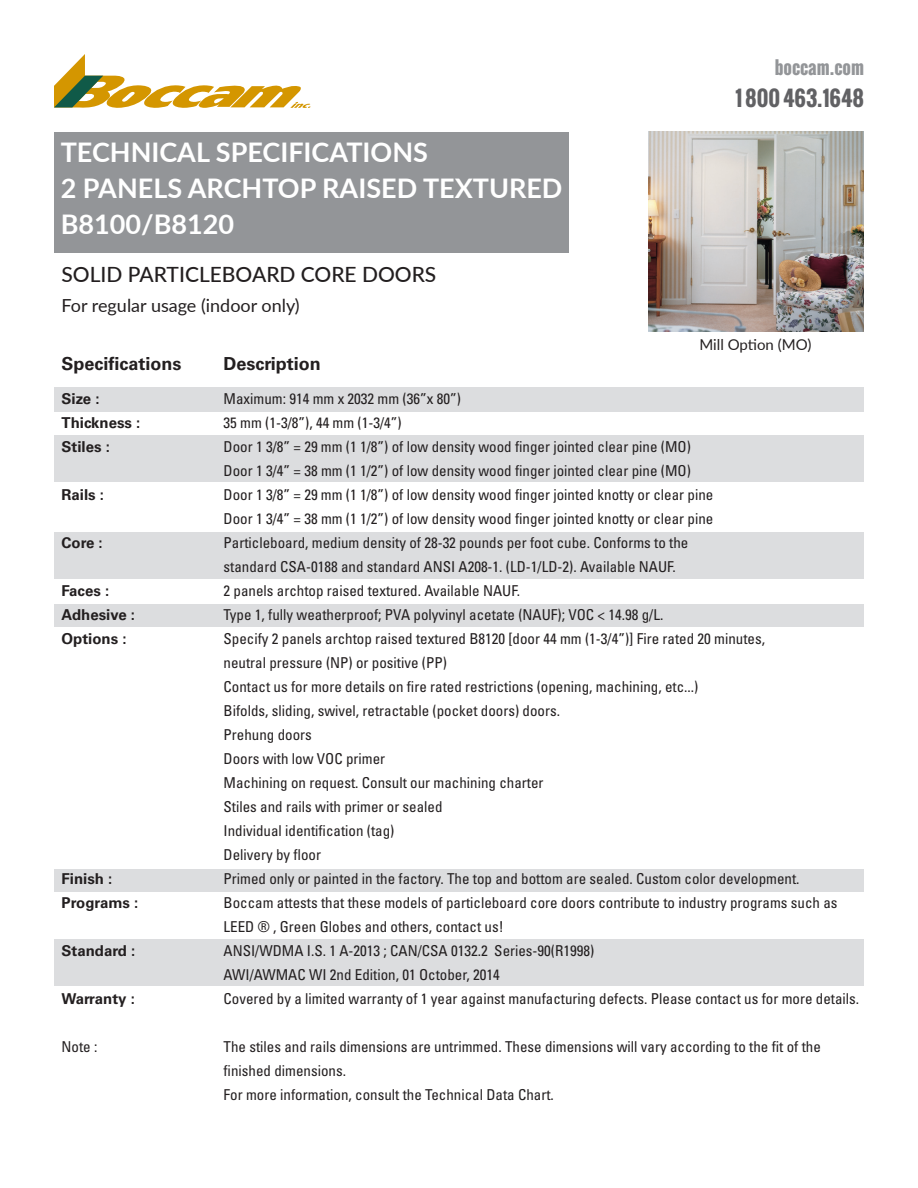
<style>
.page{position:relative;width:918px;height:1188px;background:#fff}
.page>*{position:absolute;margin:0;border:0;box-sizing:border-box;transform-origin:0 0}
.t1{font:700 27px "Lato";color:#fff}
.t2{font:500 21px "Lato";color:#231f20}
.t3{font:700 21px "Oswald";color:#616164}
.t4{font:18px "Lato";color:#231f20}
.t5{font:700 18px "Univers";color:#231f20}
.t6{font:700 18px "Oswald";color:#939598}
.t7{font:condensed 15px/24px "Univers";color:#231f20}
.t8{font:700 15px "Univers";color:#231f20}
.t9{font:15px "Lato";color:#231f20}
</style>
<div class="page">
<div style="left:54px;top:940px;width:810px;height:46px;background:#dcdddf"></div>
<div style="left:54px;top:869px;width:810px;height:23px;background:#dcdddf"></div>
<div style="left:54px;top:604px;width:810px;height:23px;background:#dcdddf"></div>
<div style="left:54px;top:435px;width:810px;height:46px;background:#dcdddf"></div>
<svg style="left:54px;top:54px;width:256px;height:54px"></svg>
<div style="left:54px;top:132px;width:514px;height:121px;background:#939598"></div>
<img style="left:648px;top:132px;width:216px;height:200px">
<div style="left:54px;top:387px;width:810px;height:24px;background:#dcdddf"></div>
<div style="left:54px;top:533px;width:810px;height:46px;background:#dcdddf"></div>
<p class="t1" style="left:61px;top:132px;width:369px">TECHNICAL SPECIFICATIONS</p>
<p class="t1" style="left:61px;top:168px;width:503px">2 PANELS ARCHTOP RAISED TEXTURED</p>
<p class="t1" style="left:61px;top:204px;width:175px">B8100/B8120</p>
<p class="t2" style="left:62px;top:259px;width:376px">SOLID PARTICLEBOARD CORE DOORS</p>
<p class="t4" style="left:62px;top:293px;width:240px">For regular usage (indoor only)</p>
<p class="t5" style="left:62px;top:353px;width:122px">Specifications</p>
<p class="t5" style="left:224px;top:353px;width:99px">Description</p>
<p class="t6" style="left:775px;top:54px;width:91px">boccam.com</p>
<p class="t3" style="left:736px;top:83px;width:130px">1 800 463.1648</p>
<p class="t9" style="left:699px;top:333px;width:114px">Mill Option (MO)</p>
<p class="t8" style="left:62px;top:390px;width:40px">Size :</p>
<p class="t7" style="left:224px;top:386px;width:239px">Maximum: 914 mm x 2032 mm (36”x 80”)</p>
<p class="t8" style="left:62px;top:414px;width:80px">Thickness :</p>
<p class="t7" style="left:224px;top:410px;width:180px">35 mm (1-3/8”), 44 mm (1-3/4”)</p>
<p class="t8" style="left:62px;top:438px;width:50px">Stiles :</p>
<p class="t7" style="left:224px;top:434px;width:469px">Door 1 3/8” = 29 mm (1 1/8”) of low density wood finger jointed clear pine (MO)</p>
<p class="t7" style="left:224px;top:458px;width:469px">Door 1 3/4” = 38 mm (1 1/2”) of low density wood finger jointed clear pine (MO)</p>
<p class="t8" style="left:62px;top:486px;width:44px">Rails :</p>
<p class="t7" style="left:224px;top:482px;width:491px">Door 1 3/8” = 29 mm (1 1/8”) of low density wood finger jointed knotty or clear pine</p>
<p class="t7" style="left:224px;top:506px;width:491px">Door 1 3/4” = 38 mm (1 1/2”) of low density wood finger jointed knotty or clear pine</p>
<p class="t8" style="left:62px;top:534px;width:43px">Core :</p>
<p class="t7" style="left:224px;top:530px;width:466px">Particleboard, medium density of 28-32 pounds per foot cube. Conforms to the</p>
<p class="t7" style="left:224px;top:554px;width:454px">standard CSA-0188 and standard ANSI A208-1. (LD-1/LD-2). Available NAUF.</p>
<p class="t8" style="left:62px;top:582px;width:49px">Faces :</p>
<p class="t7" style="left:224px;top:578px;width:298px">2 panels archtop raised textured. Available NAUF.</p>
<p class="t8" style="left:62px;top:606px;width:75px">Adhesive :</p>
<p class="t7" style="left:224px;top:602px;width:441px">Type 1, fully weatherproof; PVA polyvinyl acetate (NAUF); VOC &lt; 14.98 g/L.</p>
<p class="t8" style="left:62px;top:630px;width:67px">Options :</p>
<p class="t7" style="left:224px;top:626px;width:543px">Specify 2 panels archtop raised textured B8120 [door 44 mm (1-3/4”)] Fire rated 20 minutes,</p>
<p class="t7" style="left:224px;top:650px;width:225px">neutral pressure (NP) or positive (PP)</p>
<p class="t7" style="left:224px;top:674px;width:476px">Contact us for more details on fire rated restrictions (opening, machining, etc...)</p>
<p class="t7" style="left:224px;top:698px;width:338px">Bifolds, sliding, swivel, retractable (pocket doors) doors.</p>
<p class="t7" style="left:224px;top:722px;width:90px">Prehung doors</p>
<p class="t7" style="left:224px;top:746px;width:163px">Doors with low VOC primer</p>
<p class="t7" style="left:224px;top:770px;width:321px">Machining on request. Consult our machining charter</p>
<p class="t7" style="left:224px;top:794px;width:221px">Stiles and rails with primer or sealed</p>
<p class="t7" style="left:224px;top:818px;width:172px">Individual identification (tag)</p>
<p class="t7" style="left:224px;top:842px;width:99px">Delivery by floor</p>
<p class="t8" style="left:62px;top:870px;width:52px">Finish :</p>
<p class="t7" style="left:224px;top:866px;width:577px">Primed only or painted in the factory. The top and bottom are sealed. Custom color development.</p>
<p class="t8" style="left:62px;top:894px;width:78px">Programs :</p>
<p class="t7" style="left:224px;top:890px;width:616px">Boccam attests that these models of particleboard core doors contribute to industry programs such as<br>LEED ® , Green Globes and others, contact us!</p>
<p class="t8" style="left:62px;top:942px;width:75px">Standard :</p>
<p class="t7" style="left:224px;top:938px;width:372px">ANSI/WDMA I.S. 1 A-2013 ; CAN/CSA 0132.2 Series-90(R1998)</p>
<p class="t7" style="left:224px;top:962px;width:278px">AWI/AWMAC WI 2nd Edition, 01 October, 2014</p>
<p class="t8" style="left:62px;top:990px;width:75px">Warranty :</p>
<p class="t7" style="left:224px;top:986px;width:637px">Covered by a limited warranty of 1 year against manufacturing defects. Please contact us for more details.</p>
<p class="t7" style="left:62px;top:1034px;width:37px">Note :</p>
<p class="t7" style="left:224px;top:1034px;width:599px">The stiles and rails dimensions are untrimmed. These dimensions will vary according to the fit of the</p>
<p class="t7" style="left:224px;top:1058px;width:124px">finished dimensions.</p>
<p class="t7" style="left:224px;top:1082px;width:332px">For more information, consult the Technical Data Chart.</p>
</div>
